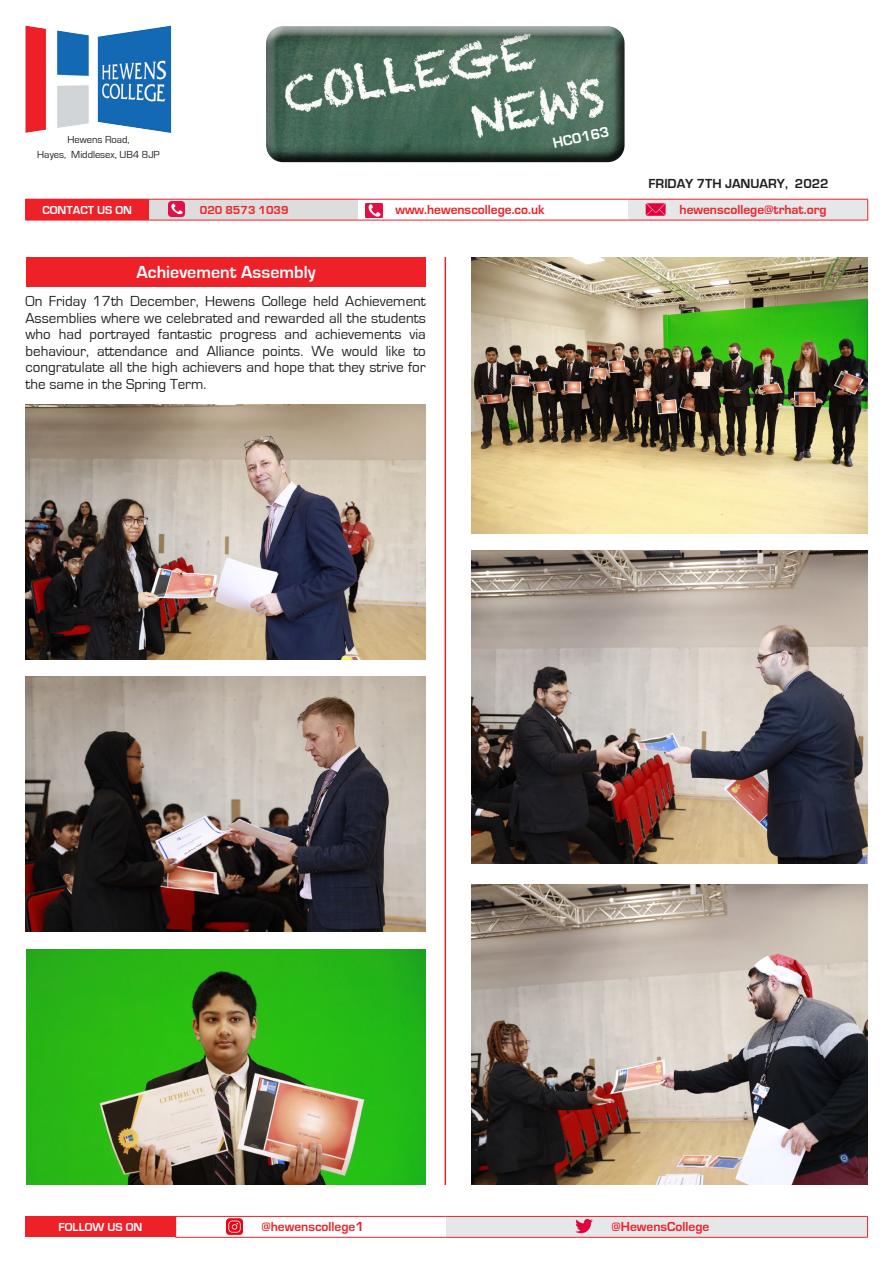
<style>
.page{position:relative;width:893px;height:1263px;background:#fff}
.page>*{position:absolute;margin:0;border:0;box-sizing:border-box;transform-origin:0 0}
.t1{font:700 18px "Eurostile";color:#fff}
.t2{font:15px/16.5px "Eurostile";color:#231f20;text-align:justify}
.t3{font:700 15px "Eurostile";color:#fff}
.t4{font:700 13.5px "Eurostile";color:#ee2028}
.t5{font:700 13.5px "Eurostile";color:#231f20}
.t6{font:700 12px "Eurostile";color:#fff}
.t7{font:700 12px "Eurostile";color:#ee2028}
.t8{font:10.5px/15px "Eurostile";color:#231f20;text-align:center}
</style>
<div class="page">
<hr style="left:445px;top:257px;width:1px;height:928px;background:#ee2028">
<div style="left:26px;top:199px;width:123px;height:21px;background:#ee2028"></div>
<div style="left:149px;top:199px;width:208px;height:21px;background:#ddd"></div>
<div style="left:628px;top:199px;width:240px;height:21px;background:#e6e7e9"></div>
<hr style="left:26px;top:220px;width:123px;height:1px;background:#ee2028">
<hr style="left:149px;top:199px;width:208px;height:1px;background:#ee2028">
<hr style="left:149px;top:220px;width:208px;height:1px;background:#ee2028">
<hr style="left:357px;top:199px;width:271px;height:1px;background:#ee2028">
<hr style="left:357px;top:220px;width:271px;height:1px;background:#ee2028">
<hr style="left:628px;top:199px;width:240px;height:1px;background:#ee2028">
<svg style="left:867px;top:199px;width:1px;height:21px"></svg>
<hr style="left:628px;top:220px;width:240px;height:1px;background:#ee2028">
<img style="left:646px;top:203px;width:19px;height:13px">
<img style="left:365px;top:203px;width:17px;height:15px">
<img style="left:168px;top:201px;width:16px;height:16px">
<div style="left:26px;top:1216px;width:150px;height:21px;background:#ee2028"></div>
<div style="left:446px;top:1216px;width:422px;height:21px;background:#e6e7e9"></div>
<hr style="left:175px;top:1216px;width:271px;height:1px;background:#ee2028">
<hr style="left:175px;top:1237px;width:271px;height:1px;background:#ee2028">
<hr style="left:446px;top:1216px;width:422px;height:1px;background:#ee2028">
<svg style="left:867px;top:1216px;width:1px;height:21px"></svg>
<hr style="left:446px;top:1237px;width:422px;height:1px;background:#ee2028">
<img style="left:227px;top:1219px;width:16px;height:15px">
<img style="left:576px;top:1218px;width:17px;height:16px">
<img style="left:26px;top:26px;width:145px;height:107px">
<div style="left:263px;top:23px;width:362px;height:129px;background:#fff;opacity:.75"></div>
<div style="left:263px;top:30px;width:362px;height:133px;background:#231f20;opacity:.75"></div>
<div style="left:26px;top:257px;width:400px;height:30px;background:#ee2028"></div>
<img style="left:26px;top:404px;width:400px;height:255px">
<img style="left:472px;top:257px;width:395px;height:277px">
<img style="left:472px;top:551px;width:395px;height:313px">
<img style="left:26px;top:676px;width:399px;height:255px">
<img style="left:27px;top:949px;width:398px;height:236px">
<img style="left:472px;top:884px;width:395px;height:301px">
<p class="t8" style="left:37px;top:132px;width:124px">Hewens Road,<br>Hayes, Middlesex, UB4 8JP</p>
<p class="t3" style="left:551px;top:135px;width:59px;rotate:-12deg">HC0163</p>
<p class="t5" style="left:649px;top:177px;width:182px">FRIDAY 7TH JANUARY, 2022</p>
<p class="t6" style="left:42px;top:203px;width:91px">CONTACT US ON</p>
<p class="t7" style="left:200px;top:203px;width:90px">020 8573 1039</p>
<p class="t4" style="left:395px;top:202px;width:151px">www.hewenscollege.co.uk</p>
<p class="t4" style="left:679px;top:202px;width:148px">hewenscollege@trhat.org</p>
<p class="t1" style="left:136px;top:262px;width:181px">Achievement Assembly</p>
<p class="t2" style="left:26px;top:293px;width:402px">On Friday 17th December, Hewens College held Achievement Assemblies where we celebrated and rewarded all the students who had portrayed fantastic progress and achievements via behaviour, attendance and Alliance points. We would like to congratulate all the high achievers and hope that they strive for the same in the Spring Term.</p>
<p class="t6" style="left:59px;top:1220px;width:85px">FOLLOW US ON</p>
<p class="t4" style="left:261px;top:1219px;width:104px">@hewenscollege1</p>
<p class="t4" style="left:611px;top:1219px;width:99px">@HewensCollege</p>
</div>
